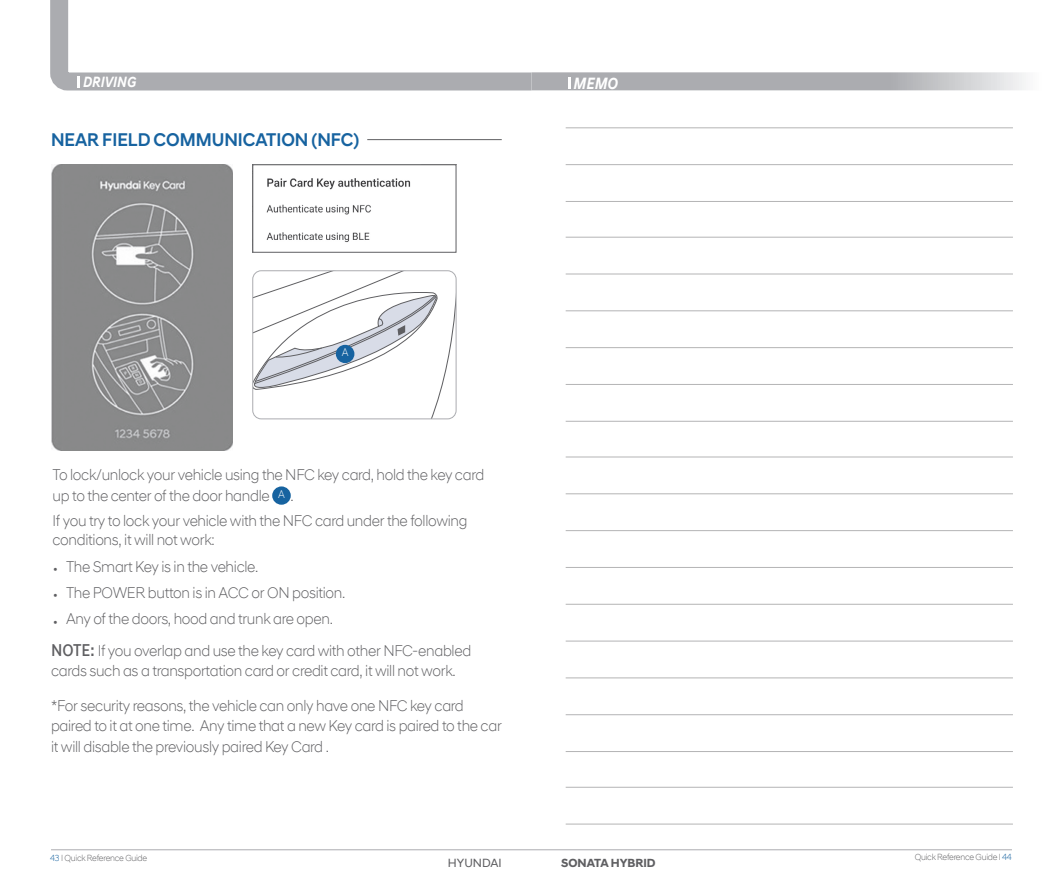
<style>
.page{position:relative;width:1063px;height:893px;background:#fff}
.page>*{position:absolute;margin:0;border:0;box-sizing:border-box;transform-origin:0 0}
.Ã{font:500 18.75px "Hyundai Sans Head";color:#1763a0;scale:.95 1}
.t1{font:italic 700 16.5px "Hyundai Sans Text Office";color:#fff;scale:.9 1}
.캡션_내용{font:300 15.75px/19.5px "Hyundai Sans Head Office";letter-spacing:-.02em;color:#5f5f62;scale:.95 1}
.t2{font:italic 700 15px "Hyundai Sans Text Office";color:#fff;scale:.9 1}
.t3{font:700 12px "Hyundai Sans Head";color:#5f5f62}
.t4{font:12px "Hyundai Sans Head Office";color:#5f5f62}
.t5{font:300 11.25px "Hyundai Sans Head Office";color:#fff;scale:.92 1}
.t6{font:300 9px "Hyundai Sans Head Office";letter-spacing:-.025em;color:#5f5f62;scale:.95 1}
.s1{font-family:"Hyundai Sans Text Office";font-weight:500;font-size:17.25px}
.s2{color:#1763a0}
</style>
<div class="page">
<svg style="left:50px;top:0;width:463px;height:91px"></svg>
<svg style="left:77px;top:76px;width:3px;height:12px"></svg>
<hr style="left:51px;top:849px;width:961px;height:1px;background:#abacb0">
<svg style="left:513px;top:72px;width:513px;height:19px"></svg>
<hr style="left:367px;top:139px;width:135px;height:1px;background:#5f5f62">
<svg style="left:252px;top:164px;width:205px;height:89px"></svg>
<img style="left:51px;top:164px;width:181px;height:287px">
<div style="left:272px;top:486px;width:19px;height:19px;background:#1763a0;border-radius:50%"></div>
<svg style="left:253px;top:271px;width:203px;height:148px"></svg>
<div style="left:252px;top:270px;width:204px;height:149px;border:1px solid #abacb0;border-radius:9px"></div>
<div style="left:336px;top:345px;width:18px;height:18px;background:#1763a0;border-radius:50%"></div>
<hr style="left:566px;top:127px;width:447px;height:1px;background:#b4b4b5">
<hr style="left:566px;top:347px;width:447px;height:1px;background:#b4b4b5">
<hr style="left:566px;top:677px;width:447px;height:1px;background:#b4b4b5">
<hr style="left:566px;top:237px;width:447px;height:1px;background:#b4b4b5">
<hr style="left:566px;top:567px;width:447px;height:1px;background:#b4b4b5">
<hr style="left:566px;top:457px;width:447px;height:1px;background:#b4b4b5">
<hr style="left:566px;top:787px;width:447px;height:1px;background:#b4b4b5">
<hr style="left:566px;top:164px;width:447px;height:1px;background:#b4b4b5">
<hr style="left:566px;top:384px;width:447px;height:1px;background:#b4b4b5">
<hr style="left:566px;top:714px;width:447px;height:1px;background:#b4b4b5">
<hr style="left:566px;top:274px;width:447px;height:1px;background:#b4b4b5">
<hr style="left:566px;top:604px;width:447px;height:1px;background:#b4b4b5">
<hr style="left:566px;top:493px;width:447px;height:1px;background:#b4b4b5">
<hr style="left:566px;top:824px;width:447px;height:1px;background:#b4b4b5">
<hr style="left:566px;top:201px;width:447px;height:1px;background:#b4b4b5">
<hr style="left:566px;top:421px;width:447px;height:1px;background:#b4b4b5">
<hr style="left:566px;top:751px;width:447px;height:1px;background:#b4b4b5">
<hr style="left:566px;top:310px;width:447px;height:1px;background:#b4b4b5">
<hr style="left:566px;top:641px;width:447px;height:1px;background:#b4b4b5">
<hr style="left:566px;top:530px;width:447px;height:1px;background:#b4b4b5">
<svg style="left:568px;top:77px;width:3px;height:12px"></svg>
<p class="t2" style="left:83px;top:73px;width:61px">DRIVING</p>
<p class="Ã" style="left:51px;top:128px;width:326px">NEAR FIELD COMMUNICATION (NFC)</p>
<p class="t1" style="left:573px;top:73px;width:51px">MEMO</p>
<p class="t5" style="left:342px;top:345px;width:9px">A</p>
<p class="캡션_내용" style="left:53px;top:464px;width:456px;line-height:20.5px">To lock/unlock your vehicle using the NFC key card, hold the key card up to the center of the door handle</p>
<p class="t5" style="left:278px;top:487px;width:9px">A</p>
<p class="캡션_내용" style="left:290px;top:485px;width:5px">.</p>
<p class="캡션_내용" style="left:53px;top:511px;width:438px">If you try to lock your vehicle with the NFC card under the following conditions, it will not work:</p>
<p class="캡션_내용" style="left:53px;top:556px;width:218px">• The Smart Key is in the vehicle.</p>
<p class="캡션_내용" style="left:53px;top:583px;width:310px">• The POWER button is in ACC or ON position.</p>
<p class="캡션_내용" style="left:53px;top:609px;width:297px">• Any of the doors, hood and trunk are open.</p>
<p class="캡션_내용" style="left:51px;top:641px;width:444px"><span class="s1">NOTE:</span> If you overlap and use the key card with other NFC-enabled cards such as a transportation card or credit card, it will not work.</p>
<p class="캡션_내용" style="left:51px;top:696px;width:476px;line-height:20.1px">*For security reasons, the vehicle can only have one NFC key card paired to it at one time. Any time that a new Key card is paired to the car it will disable the previously paired Key Card .</p>
<p class="t6" style="left:50px;top:853px;width:104px"><span class="s2">43</span> I Quick Reference Guide</p>
<p class="t6" style="left:915px;top:852px;width:104px">Quick Reference Guide I <span class="s2">44</span></p>
<p class="t4" style="left:448px;top:856px;width:55px">HYUNDAI</p>
<p class="t3" style="left:561px;top:856px;width:96px">SONATA HYBRID</p>
</div>
